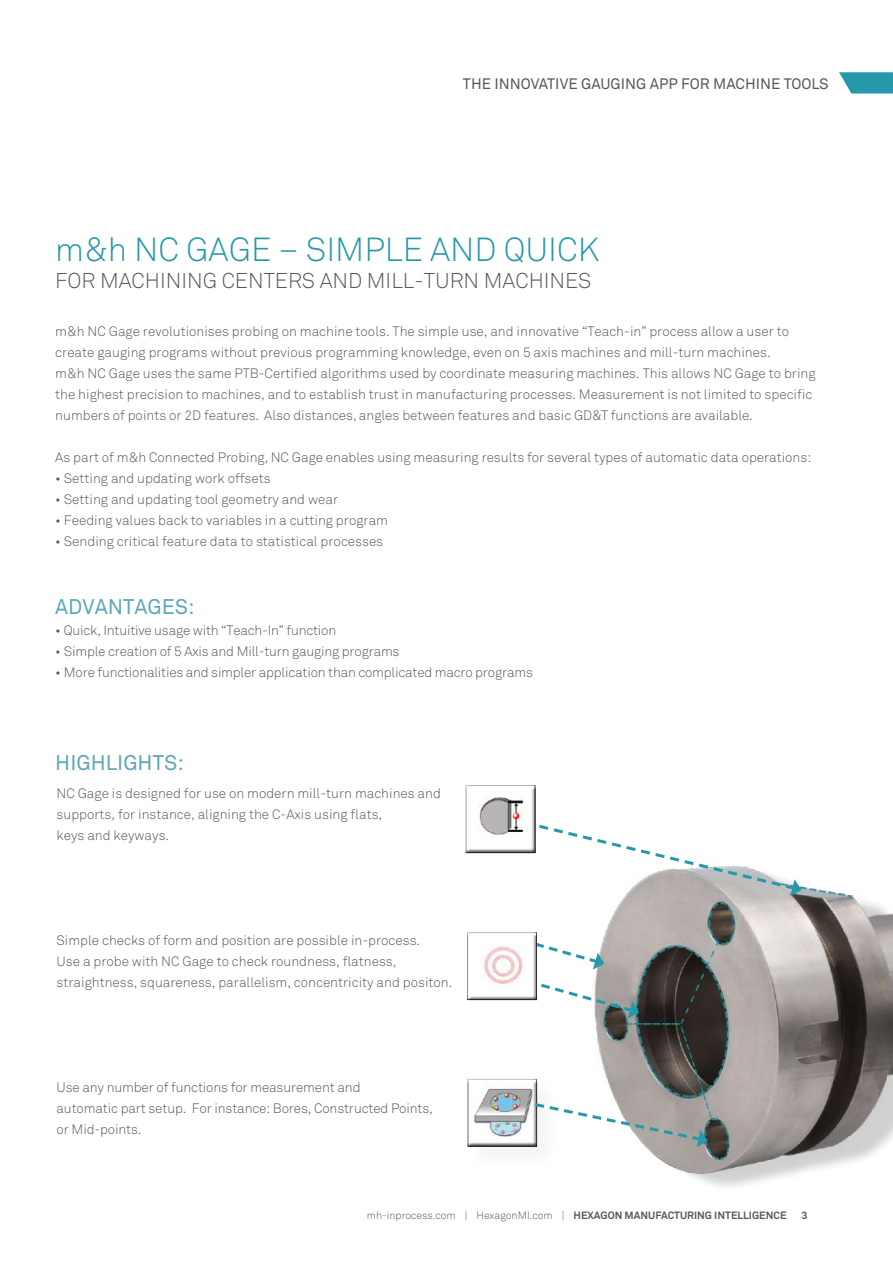
<style>
.page{position:relative;width:893px;height:1263px;background:#fff}
.page>*{position:absolute;margin:0;border:0;box-sizing:border-box;transform-origin:0 0}
.t1{font:33px "Akkurat Light Pro";color:#2599aa}
.t2{font:21.15px "Akkurat Light Pro";color:#57585a}
.t3{font:21px "Akkurat Pro";color:#5da7b8}
.t4{font:15px "Akkurat Pro";color:#57585a}
.t5{font:13.5px/21px "Akkurat Light Pro";color:#57585a}
.t6{font:700 10.5px "Akkurat Pro";color:#57585a}
.s1{font-family:"Akkurat Light Pro";font-weight:400}
</style>
<div class="page">
<svg style="left:839px;top:72px;width:54px;height:22px"></svg>
<img style="left:595px;top:884px;width:298px;height:303px">
<div style="left:465px;top:784px;width:73px;height:72px;background:#231f20;opacity:.75"></div>
<div style="left:470px;top:1081px;width:87px;height:85px;background:#fafbfb"></div>
<div style="left:466px;top:1079px;width:73px;height:70px;background:#231f20;opacity:.75"></div>
<svg style="left:536px;top:823px;width:265px;height:73px"></svg>
<svg style="left:532px;top:1101px;width:176px;height:46px"></svg>
<svg style="left:539px;top:936px;width:100px;height:82px"></svg>
<div style="left:466px;top:932px;width:73px;height:70px;background:#231f20;opacity:.75"></div>
<p class="t4" style="left:463px;top:75px;width:367px">THE INNOVATIVE GAUGING APP FOR MACHINE TOOLS</p>
<h1 class="t1" style="left:55px;top:230px;width:546px">m&amp;h NC GAGE – SIMPLE AND QUICK</h1>
<h2 class="t2" style="left:55px;top:268px;width:538px">FOR MACHINING CENTERS AND MILL-TURN MACHINES</h2>
<p class="t5" style="left:55px;top:321px;width:762px">m&amp;h NC Gage revolutionises probing on machine tools. The simple use, and innovative “Teach-in” process allow a user to create gauging programs without previous programming knowledge, even on 5 axis machines and mill-turn machines.<br>m&amp;h NC Gage uses the same PTB-Certified algorithms used by coordinate measuring machines. This allows NC Gage to bring the highest precision to machines, and to establish trust in manufacturing processes. Measurement is not limited to specific numbers of points or 2D features. Also distances, angles between features and basic GD&amp;T functions are available.</p>
<p class="t5" style="left:55px;top:447px;width:757px">As part of m&amp;h Connected Probing, NC Gage enables using measuring results for several types of automatic data operations:</p>
<p class="t5" style="left:55px;top:468px;width:217px">• Setting and updating work offsets</p>
<p class="t5" style="left:55px;top:489px;width:284px">• Setting and updating tool geometry and wear</p>
<p class="t5" style="left:55px;top:510px;width:334px">• Feeding values back to variables in a cutting program</p>
<p class="t5" style="left:55px;top:531px;width:329px">• Sending critical feature data to statistical processes</p>
<h3 class="t3" style="left:55px;top:594px;width:141px">ADVANTAGES:</h3>
<p class="t5" style="left:55px;top:620px;width:282px">• Quick, Intuitive usage with “Teach-In” function</p>
<p class="t5" style="left:55px;top:641px;width:346px">• Simple creation of 5 Axis and Mill-turn gauging programs</p>
<p class="t5" style="left:55px;top:662px;width:479px">• More functionalities and simpler application than complicated macro programs</p>
<h3 class="t3" style="left:55px;top:751px;width:130px">HIGHLIGHTS:</h3>
<p class="t5" style="left:57px;top:783px;width:386px">NC Gage is designed for use on modern mill-turn machines and supports, for instance, aligning the C-Axis using flats,<br>keys and keyways.</p>
<p class="t5" style="left:57px;top:930px;width:397px">Simple checks of form and position are possible in-process.<br>Use a probe with NC Gage to check roundness, flatness, straightness, squareness, parallelism, concentricity and positon.</p>
<p class="t5" style="left:57px;top:1077px;width:378px">Use any number of functions for measurement and<br>automatic part setup. For instance: Bores, Constructed Points, or Mid-points.</p>
<p class="t6" style="left:367px;top:1209px;width:421px"><span class="s1">mh-inprocess.com | HexagonMI.com |</span> HEXAGON MANUFACTURING INTELLIGENCE</p>
<p class="t6" style="left:801px;top:1209px;width:7px">3</p>
</div>
